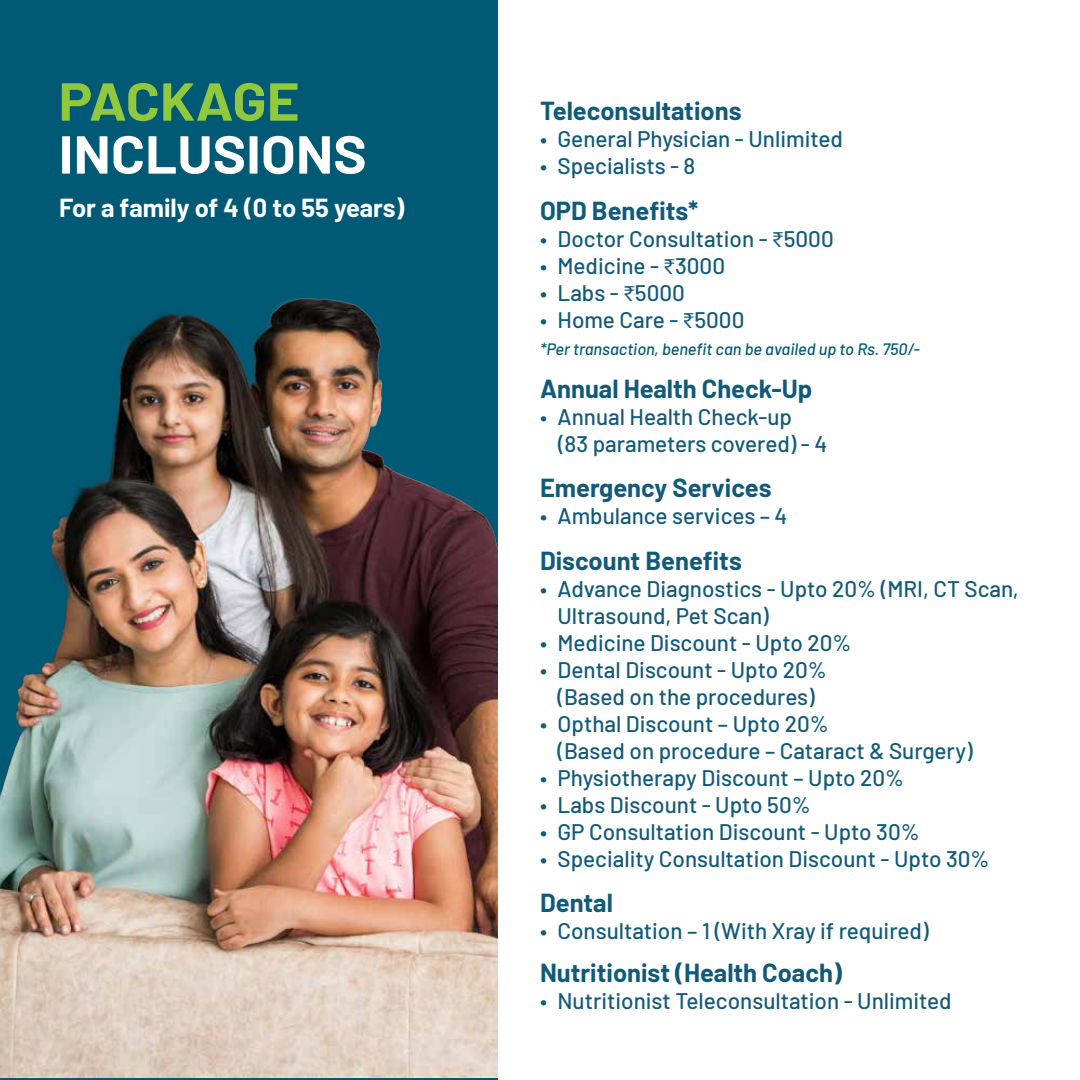
<style>
.page{position:relative;width:1080px;height:1080px;background:#fff}
.page>*{position:absolute;margin:0;border:0;box-sizing:border-box;transform-origin:0 0}
.t1{font:700 53.4px "Barlow";color:#fff;scale:1.05 1}
.t2{font:700 53.4px "Barlow";letter-spacing:-.01em;color:#92c83e;scale:1.05 1}
.t3{font:700 25.5px "Barlow";color:#125a79}
.t4{font:700 25.5px "Barlow";color:#fff}
.t5{font:500 22.5px/27px "Barlow";color:#125a79}
.t6{font:italic 500 16.5px "Barlow";color:#005975}
.s1{font-family:"Myriad Pro";font-weight:400}
</style>
<div class="page">
<div style="left:0;top:0;width:498px;height:1080px;background:#005975"></div>
<img style="left:0;top:298px;width:498px;height:780px">
<h1 class="t2" style="left:59px;top:62px;width:231px">PACKAGE</h1>
<h1 class="t1" style="left:59px;top:115px;width:295px">INCLUSIONS</h1>
<p class="t4" style="left:59px;top:189px;width:347px">For a family of 4 (0 to 55 years)</p>
<p class="t3" style="left:540px;top:92px;width:203px">Teleconsultations</p>
<p class="t5" style="left:540px;top:124px;width:304px">• General Physician - Unlimited</p>
<p class="t5" style="left:540px;top:151px;width:157px">• Specialists - 8</p>
<p class="t3" style="left:540px;top:192px;width:160px">OPD Benefits*</p>
<p class="t5" style="left:540px;top:224px;width:295px">• Doctor Consultation - <span class="s1">₹</span>5000</p>
<p class="t5" style="left:540px;top:251px;width:187px">• Medicine - <span class="s1">₹</span>3000</p>
<p class="t5" style="left:540px;top:278px;width:146px">• Labs - <span class="s1">₹</span>5000</p>
<p class="t5" style="left:540px;top:305px;width:206px">• Home Care - <span class="s1">₹</span>5000</p>
<p class="t6" style="left:540px;top:337px;width:381px">*Per transaction, benefit can be availed up to Rs. 750/-</p>
<p class="t3" style="left:540px;top:370px;width:274px">Annual Health Check-Up</p>
<p class="t5" style="left:558px;top:401px;width:271px;text-indent:-18px">• Annual Health Check-up (83 parameters covered) - 4</p>
<p class="t3" style="left:540px;top:469px;width:233px">Emergency Services</p>
<p class="t5" style="left:540px;top:501px;width:249px">• Ambulance services – 4</p>
<p class="t3" style="left:540px;top:542px;width:203px">Discount Benefits</p>
<p class="t5" style="left:558px;top:573px;width:463px;text-indent:-18px">• Advance Diagnostics - Upto 20% (MRI, CT Scan,<br>Ultrasound, Pet Scan)</p>
<p class="t5" style="left:540px;top:627px;width:313px">• Medicine Discount - Upto 20%</p>
<p class="t5" style="left:540px;top:654px;width:288px;text-align:center">• Dental Discount - Upto 20% (Based on the procedures)</p>
<p class="t5" style="left:558px;top:708px;width:417px;text-indent:-18px">• Opthal Discount – Upto 20%<br>(Based on procedure – Cataract &amp; Surgery)</p>
<p class="t5" style="left:540px;top:762px;width:366px">• Physiotherapy Discount – Upto 20%</p>
<p class="t5" style="left:540px;top:789px;width:272px">• Labs Discount - Upto 50%</p>
<p class="t5" style="left:540px;top:816px;width:381px">• GP Consultation Discount - Upto 30%</p>
<p class="t5" style="left:540px;top:843px;width:451px">• Speciality Consultation Discount - Upto 30%</p>
<p class="t3" style="left:540px;top:884px;width:75px">Dental</p>
<p class="t5" style="left:540px;top:916px;width:390px">• Consultation – 1 (With Xray if required)</p>
<p class="t3" style="left:540px;top:954px;width:303px">Nutritionist (Health Coach)</p>
<p class="t5" style="left:540px;top:986px;width:413px">• Nutritionist Teleconsultation - Unlimited</p>
</div>
